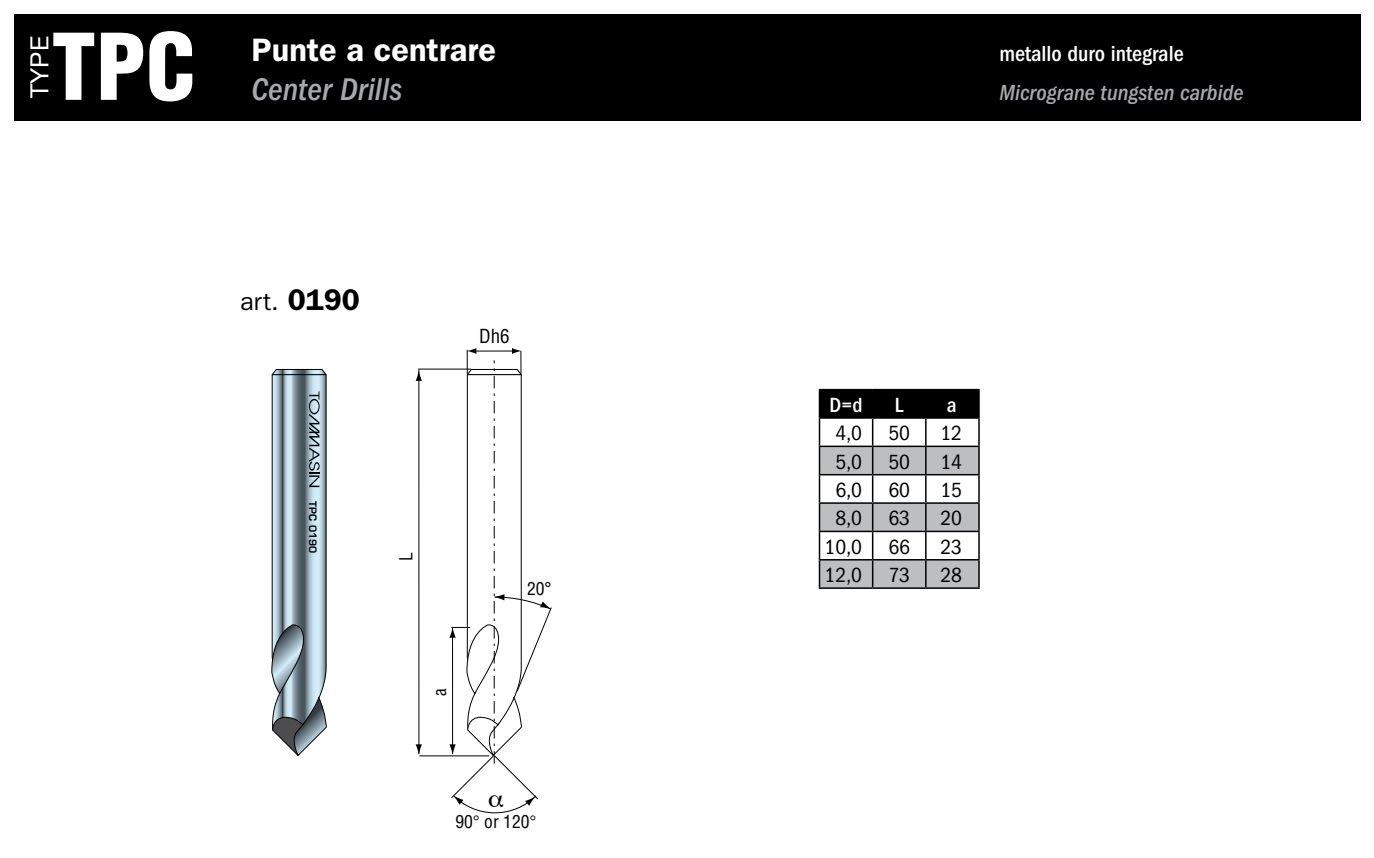
<style>
.page{position:relative;width:1374px;height:858px;background:#fff}
.page>*{position:absolute;margin:0;border:0;box-sizing:border-box;transform-origin:0 0}
.t1{font:900 condensed 89.5px "Helvetica";color:#fff}
.t2{font:600 32.5px "Franklin Gothic";color:#fff}
.t3{font:italic 500 condensed 32.5px "Franklin Gothic";color:#a7a9ac}
.t4{font:25px "Futura";color:#000}
.t5{font:25px "Franklin Gothic";color:#000}
.t6{font:25px "Helvetica Neue";color:#fff}
.t7{font:italic 500 condensed 22.5px "Franklin Gothic";color:#a7a9ac}
.t8{font:500 condensed 22.5px "Franklin Gothic";color:#fff}
.t9{font:condensed 21.25px "Franklin Gothic";color:#000}
.t10{font:500 condensed 21.25px "Franklin Gothic";color:#fff}
.t11{font:condensed 19px "Helvetica";color:#000}
.t12{font:condensed 17.5px "Helvetica";color:#000}
.t13{font:600 10px "Eurostile";color:#000}
.s1{font-weight:600;font-size:30px}
.s2{font-weight:700}
</style>
<div class="page">
<svg style="left:819px;top:389px;width:160px;height:198px"></svg>
<hr style="left:819px;top:587px;width:53px;height:2px;background:#000">
<hr style="left:872px;top:587px;width:54px;height:2px;background:#000">
<hr style="left:926px;top:587px;width:53px;height:2px;background:#000">
<svg style="left:271px;top:369px;width:56px;height:387px;background:#92a3ac"></svg>
<svg style="left:416px;top:744px;width:6px;height:11px"></svg>
<hr style="left:418px;top:369px;width:53px;height:1px;background:#000">
<hr style="left:418px;top:370px;width:1px;height:384px;background:#000">
<svg style="left:416px;top:370px;width:6px;height:11px"></svg>
<hr style="left:419px;top:755px;width:70px;height:1px;background:#000">
<div style="left:14px;top:14px;width:1347px;height:107px;background:#000"></div>
<svg style="left:449px;top:348px;width:103px;height:466px"></svg>
<p class="t6" style="left:25px;top:98px;width:64px;rotate:-90deg">TYPE</p>
<h1 class="t1" style="left:51px;top:11px;width:146px">TPC</h1>
<h2 class="t2" style="left:252px;top:31px;width:246px">Punte a centrare</h2>
<p class="t8" style="left:999px;top:41px;width:186px">metallo duro integrale</p>
<h2 class="t3" style="left:252px;top:71px;width:152px">Center Drills</h2>
<p class="t7" style="left:999px;top:80px;width:245px">Micrograne tungsten carbide</p>
<p class="t5" style="left:240px;top:287px;width:121px">art. <span class="s1">0190</span></p>
<p class="t4" style="left:242px;top:291px;width:114px">art. <span class="s2">0190</span></p>
<p class="t11" style="left:479px;top:324px;width:32px">Dh6</p>
<p class="t13" style="left:319px;top:501px;width:53px;rotate:90deg">TPC 0190</p>
<p class="t12" style="left:395px;top:561px;width:10px;rotate:-90deg">L</p>
<p class="t12" style="left:429px;top:696px;width:9px;rotate:-90deg">a</p>
<p class="t12" style="left:527px;top:577px;width:26px">20°</p>
<p class="t12" style="left:455px;top:810px;width:76px">90 or 120</p>
<p class="t10" style="left:829px;top:393px;width:34px">D=d</p>
<p class="t10" style="left:895px;top:393px;width:10px">L</p>
<p class="t10" style="left:947px;top:393px;width:11px">a</p>
<p class="t9" style="left:835px;top:421px;width:76px">4,0 50</p>
<p class="t9" style="left:940px;top:421px;width:23px">12</p>
<p class="t9" style="left:835px;top:449px;width:76px">5,0 50</p>
<p class="t9" style="left:940px;top:449px;width:23px">14</p>
<p class="t9" style="left:835px;top:478px;width:76px">6,0 60</p>
<p class="t9" style="left:940px;top:478px;width:23px">15</p>
<p class="t9" style="left:835px;top:506px;width:76px">8,0 63</p>
<p class="t9" style="left:940px;top:506px;width:23px">20</p>
<p class="t9" style="left:824px;top:534px;width:87px">10,0 66</p>
<p class="t9" style="left:940px;top:534px;width:23px">23</p>
<p class="t9" style="left:824px;top:563px;width:87px">12,0 73</p>
<p class="t9" style="left:940px;top:563px;width:23px">28</p>
</div>
